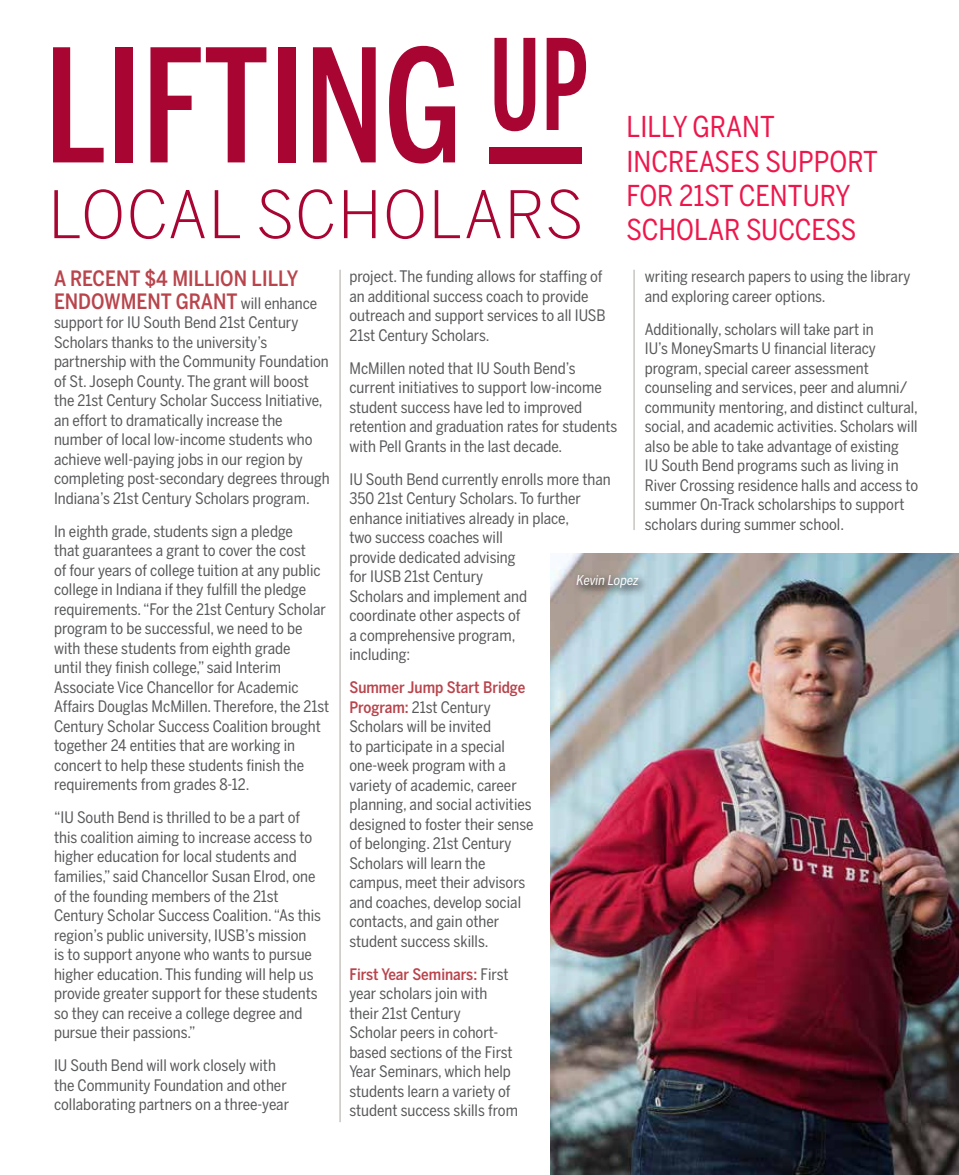
<style>
.page{position:relative;width:959px;height:1175px;background:#fff}
.page>*{position:absolute;margin:0;border:0;box-sizing:border-box;transform-origin:0 0}
.t1{font:500 155.55px "Benton Sans Comp";color:#a90533}
.t2{font:300 64.8px "Benton Sans Cond";letter-spacing:.02em;color:#a90533;scale:1.11 1}
.t3{font:28.5px/34.2px "Benton Sans Cond";color:#ed174c}
.t4{font:500 21px/22.5px "Benton Sans Cond";color:#b9444c}
.t5{font:15.75px/19.5px "Benton Sans Cond";color:#58595b}
.t6{font:italic 13.5px "Benton Sans Cond";letter-spacing:-.01em;color:#fff}
.s1{font-weight:400;font-size:15.75px;color:#58595b}
.s2{font-weight:500;color:#b9444c}
</style>
<div class="page">
<div style="left:489px;top:147px;width:92px;height:17px;background:#a90533"></div>
<hr style="left:340px;top:270px;width:1px;height:852px;background:#ada7a4">
<hr style="left:633px;top:270px;width:1px;height:260px;background:#ada7a4">
<img style="left:550px;top:554px;width:408px;height:620px">
<svg style="left:573px;top:571px;width:77px;height:28px;background:#9ea4a4"></svg>
<p class="t1" style="left:45px;top:10px;width:545px">LIFTING up</p>
<h2 class="t2" style="left:48px;top:176px;width:483px">LOCAL SCHOLARS</h2>
<p class="t3" style="left:626px;top:110px;width:150px">LILLY GRANT</p>
<p class="t3" style="left:626px;top:144px;width:253px">INCREASES SUPPORT<br>FOR 21ST CENTURY</p>
<h2 class="t3" style="left:626px;top:212px;width:231px">SCHOLAR SUCCESS</h2>
<p class="t4" style="left:54px;top:267px;width:265px">A RECENT $4 MILLION LILLY<br>ENDOWMENT GRANT <span class="s1">will enhance</span></p>
<p class="t5" style="left:54px;top:313px;width:277px">support for IU South Bend 21st Century Scholars thanks to the university’s partnership with the Community Foundation of St. Joseph County. The grant will boost the 21st Century Scholar Success Initiative, an effort to dramatically increase the number of local low-income students who achieve well-paying jobs in our region by completing post-secondary degrees through Indiana’s 21st Century Scholars program.</p>
<p class="t5" style="left:54px;top:521px;width:277px">In eighth grade, students sign a pledge<br>that guarantees a grant to cover the cost<br>of four years of college tuition at any public college in Indiana if they fulfill the pledge requirements. “For the 21st Century Scholar program to be successful, we need to be with these students from eighth grade<br>until they finish college,” said Interim Associate Vice Chancellor for Academic Affairs Douglas McMillen. Therefore, the 21st Century Scholar Success Coalition brought together 24 entities that are working in concert to help these students finish the requirements from grades 8-12.</p>
<p class="t5" style="left:54px;top:808px;width:269px">“IU South Bend is thrilled to be a part of this coalition aiming to increase access to higher education for local students and families,” said Chancellor Susan Elrod, one of the founding members of the 21st Century Scholar Success Coalition. “As this region’s public university, IUSB’s mission<br>is to support anyone who wants to pursue higher education. This funding will help us provide greater support for these students so they can receive a college degree and pursue their passions.”</p>
<p class="t5" style="left:54px;top:1055px;width:237px">IU South Bend will work closely with the Community Foundation and other collaborating partners on a three-year</p>
<p class="t5" style="left:645px;top:266px;width:267px">writing research papers to using the library and exploring career options.</p>
<p class="t5" style="left:645px;top:319px;width:275px">Additionally, scholars will take part in<br>IU’s MoneySmarts U financial literacy program, special career assessment counseling and services, peer and alumni/ community mentoring, and distinct cultural, social, and academic activities. Scholars will also be able to take advantage of existing<br>IU South Bend programs such as living in River Crossing residence halls and access to summer On-Track scholarships to support scholars during summer school.</p>
<p class="t5" style="left:349px;top:266px;width:258px">project. The funding allows for staffing of an additional success coach to provide outreach and support services to all IUSB 21st Century Scholars.</p>
<p class="t5" style="left:349px;top:358px;width:269px">McMillen noted that IU South Bend’s current initiatives to support low-income student success have led to improved retention and graduation rates for students with Pell Grants in the last decade.</p>
<p class="t5" style="left:349px;top:469px;width:263px">IU South Bend currently enrolls more than<br>350 21st Century Scholars. To further enhance initiatives already in place,<br>two success coaches will<br>provide dedicated advising<br>for IUSB 21st Century<br>Scholars and implement and<br>coordinate other aspects of<br>a comprehensive program,<br>including:</p>
<p class="t5" style="left:349px;top:677px;width:186px"><span class="s2">Summer Jump Start Bridge<br>Program:</span> 21st Century<br>Scholars will be invited<br>to participate in a special one-week program with a variety of academic, career planning, and social activities designed to foster their sense of belonging. 21st Century<br>Scholars will learn the campus, meet their advisors and coaches, develop social contacts, and gain other student success skills.</p>
<p class="t5" style="left:349px;top:964px;width:170px"><span class="s2">First Year Seminars:</span> First year scholars join with their 21st Century<br>Scholar peers in cohort&shy;based sections of the First<br>Year Seminars, which help students learn a variety of student success skills from</p>
<p class="t6" style="left:576px;top:571px;width:64px">Kevin Lopez</p>
</div>
